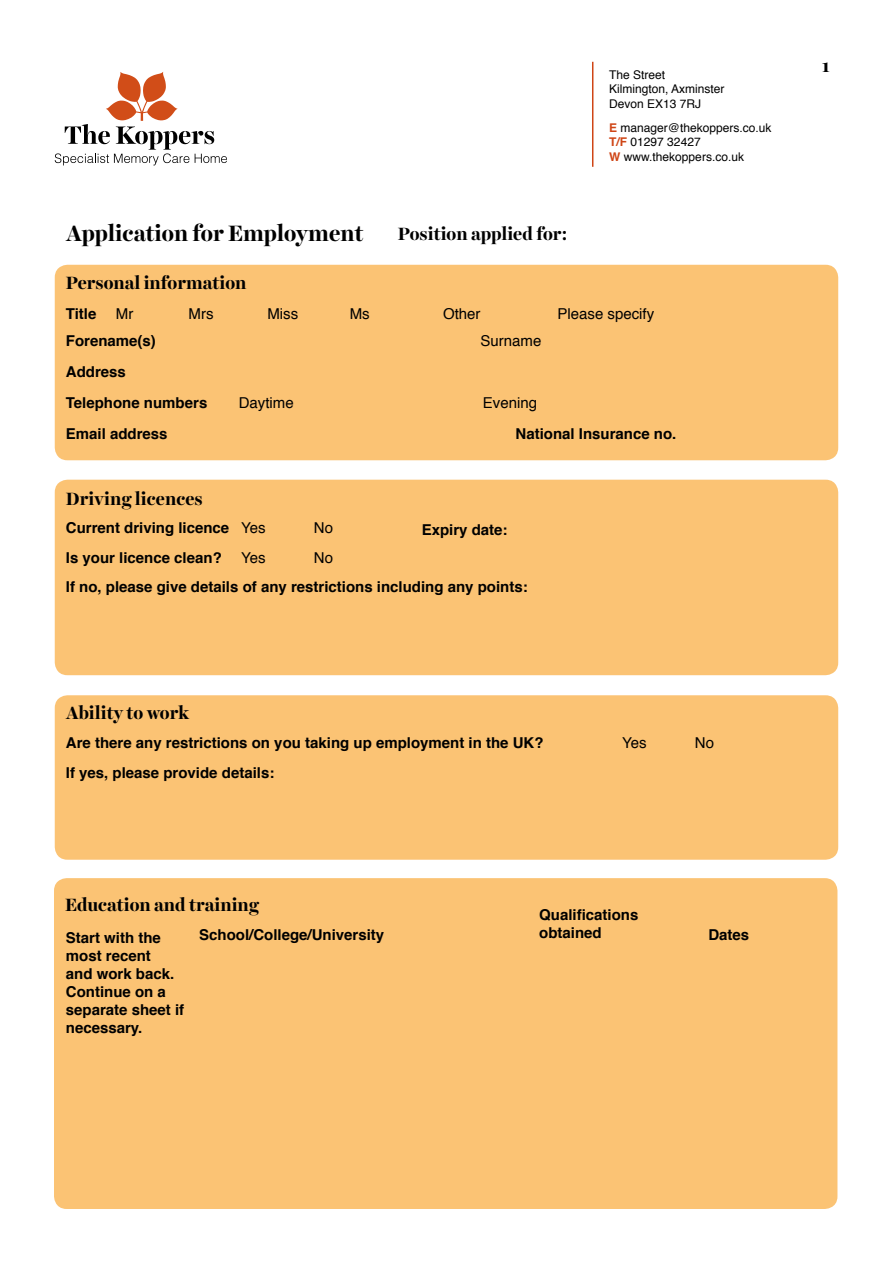
<style>
.page{position:relative;width:893px;height:1263px;background:#fff}
.page>*{position:absolute;margin:0;border:0;box-sizing:border-box;transform-origin:0 0}
.t1{font:700 22.5px "Harriet Display";color:#000}
.t2{font:700 18px "Harriet Display";color:#000}
.t3{font:700 15px/18px "Helvetica";color:#000}
.t4{font:15px "Helvetica";color:#000}
.t5{font:12px/14.4px "Helvetica";color:#000}
.s1{font-weight:700;color:#cf4516}
</style>
<div class="page">
<div style="left:55px;top:265px;width:783px;height:195px;background:#fbc374;border-radius:13px"></div>
<div style="left:55px;top:480px;width:783px;height:195px;background:#fbc374;border-radius:13px"></div>
<div style="left:55px;top:695px;width:783px;height:165px;background:#fbc374;border-radius:13px"></div>
<div style="left:54px;top:878px;width:783px;height:331px;background:#fbc374;border-radius:13px"></div>
<hr style="left:592px;top:62px;width:1px;height:105px;background:#cf4516">
<svg style="left:55px;top:72px;width:172px;height:93px"></svg>
<h1 class="t1" style="left:66px;top:218px;width:299px">Application for Employment</h1>
<p class="t2" style="left:398px;top:221px;width:171px">Position applied for:</p>
<p class="t5" style="left:609px;top:68px;width:117px">The Street<br>Kilmington, Axminster<br>Devon EX13 7RJ</p>
<p class="t5" style="left:609px;top:121px;width:164px"><span class="s1">E</span> manager@thekoppers.co.uk<br><span class="s1">T/F</span> 01297 32427<br><span class="s1">W</span> www.thekoppers.co.uk</p>
<p class="t2" style="left:66px;top:270px;width:182px">Personal information</p>
<p class="t3" style="left:66px;top:305px;width:32px">Title</p>
<p class="t4" style="left:116px;top:302px;width:19px">Mr</p>
<p class="t4" style="left:189px;top:302px;width:26px">Mrs</p>
<p class="t4" style="left:267px;top:302px;width:32px">Miss</p>
<p class="t4" style="left:350px;top:302px;width:21px">Ms</p>
<p class="t4" style="left:443px;top:302px;width:39px">Other</p>
<p class="t4" style="left:557px;top:302px;width:98px">Please specify</p>
<p class="t3" style="left:66px;top:332px;width:92px">Forename(s)</p>
<p class="t4" style="left:480px;top:330px;width:62px">Surname</p>
<p class="t3" style="left:66px;top:357px;width:143px;line-height:31px">Address<br>Telephone numbers</p>
<p class="t4" style="left:239px;top:392px;width:57px">Daytime</p>
<p class="t4" style="left:483px;top:392px;width:56px">Evening</p>
<p class="t3" style="left:66px;top:425px;width:103px">Email address</p>
<p class="t3" style="left:516px;top:425px;width:162px">National Insurance no.</p>
<p class="t2" style="left:66px;top:486px;width:138px">Driving licences</p>
<p class="t3" style="left:66px;top:519px;width:165px">Current driving licence</p>
<p class="t3" style="left:66px;top:548px;width:157px">Is your licence clean?</p>
<p class="t4" style="left:241px;top:516px;width:26px">Yes</p>
<p class="t4" style="left:241px;top:546px;width:26px">Yes</p>
<p class="t4" style="left:314px;top:516px;width:21px">No</p>
<p class="t4" style="left:314px;top:546px;width:21px">No</p>
<p class="t3" style="left:422px;top:521px;width:87px">Expiry date:</p>
<p class="t3" style="left:66px;top:578px;width:463px">If no, please give details of any restrictions including any points:</p>
<p class="t2" style="left:66px;top:700px;width:125px">Ability to work</p>
<p class="t3" style="left:66px;top:733px;width:479px">Are there any restrictions on you taking up employment in the UK?</p>
<p class="t3" style="left:66px;top:764px;width:210px">If yes, please provide details:</p>
<p class="t4" style="left:622px;top:731px;width:26px">Yes</p>
<p class="t2" style="left:65px;top:892px;width:195px">Education and training</p>
<p class="t3" style="left:66px;top:928px;width:120px">Start with the most recent<br>and work back.<br>Continue on a separate sheet if necessary.</p>
<p class="t3" style="left:199px;top:926px;width:187px">School/College/University</p>
<p class="t3" style="left:539px;top:906px;width:101px">Qualifications obtained</p>
<p class="t4" style="left:695px;top:731px;width:21px">No</p>
<p class="t3" style="left:708px;top:926px;width:42px">Dates</p>
<p class="t2" style="left:821px;top:54px;width:10px">1</p>
</div>
